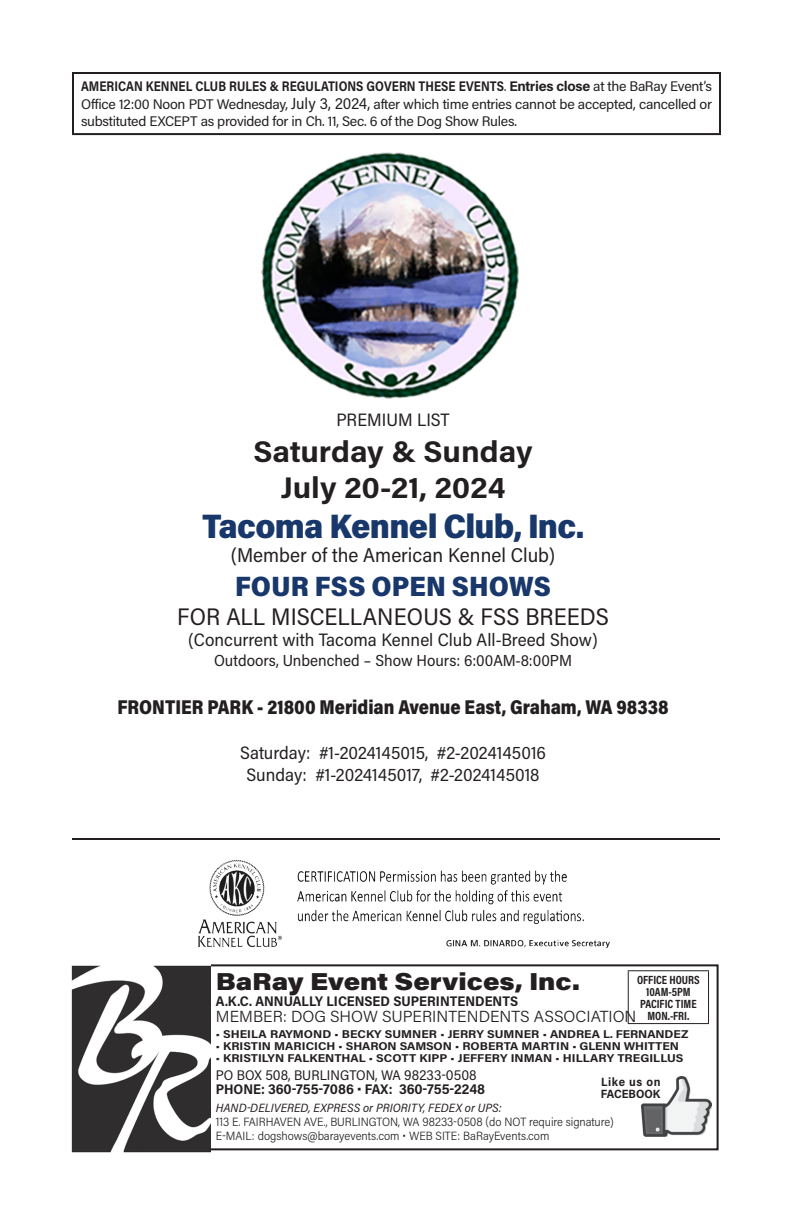
<style>
.page{position:relative;width:792px;height:1224px;background:#fff}
.page>*{position:absolute;margin:0;border:0;box-sizing:border-box;transform-origin:0 0}
.MainText27{font:900 34px "Acumin Pro Semi Cond";letter-spacing:-.02em;color:#18376a}
.MainText27-2{font:700 30px "Acumin Pro Semi Cond";letter-spacing:-.005em;color:#231f20;scale:1.1 1}
.MainText27-3{font:900 28px "Acumin Pro Semi Cond";color:#18376a}
.MainText27-4{font:24px "Acumin Pro Semi Cond";color:#231f20}
.t1{font:900 24px "Acumin Pro Wide";color:#231f20}
.MainText27-5{font:900 20px "Acumin Pro Semi Cond";color:#231f20;scale:.9 1}
.MainText27-6{font:20px "Acumin Pro Semi Cond";color:#231f20}
.MainText27-7{font:18px "Acumin Pro Semi Cond";color:#231f20}
.MainText27-8{font:16px "Acumin Pro Semi Cond";color:#231f20}
.MainText27-9{font:300 16px "Acumin Pro";color:#231f20}
.MainText27-10{font:14px/17.4px "Acumin Pro Semi Cond";letter-spacing:-.015em;color:#231f20;text-align:justify;scale:.9 1}
.t2{font:700 14px "Acumin Pro Semi Cond";color:#231f20}
.MainText27-11{font:14px "Acumin Pro Semi Cond";letter-spacing:-.015em;color:#231f20}
.t3{font:300 12px "Acumin Pro Semi Cond";letter-spacing:-.005em;color:#231f20}
.t4{font:italic 12px "Acumin Pro Semi Cond";letter-spacing:.005em;color:#231f20}
.MainText27-12{font:700 12px "Acumin Pro Cond";color:#231f20}
.t5{font:700 12px "Acumin Pro Semi Cond";letter-spacing:.005em;color:#231f20}
.t6{font:700 11.4px "Acumin Pro Semi Cond";color:#231f20;scale:1.16 1}
.s1{font-weight:700}
.s2{font-size:16px}
</style>
<div class="page">
<hr style="left:72px;top:72px;width:649px;height:2px;background:#231f20">
<hr style="left:72px;top:74px;width:2px;height:59px;background:#231f20">
<hr style="left:719px;top:74px;width:2px;height:59px;background:#231f20">
<hr style="left:72px;top:133px;width:649px;height:2px;background:#231f20">
<img style="left:261px;top:152px;width:258px;height:247px">
<hr style="left:72px;top:838px;width:648px;height:2px;background:#231f20">
<img style="left:198px;top:860px;width:412px;height:89px">
<div style="left:71px;top:964px;width:648px;height:186px;border:2px solid #231f20"></div>
<img style="left:642px;top:1077px;width:70px;height:60px">
<hr style="left:628px;top:970px;width:81px;height:1px;background:#231f20">
<hr style="left:628px;top:971px;width:1px;height:52px;background:#231f20">
<hr style="left:708px;top:971px;width:1px;height:52px;background:#231f20">
<hr style="left:628px;top:1023px;width:81px;height:1px;background:#231f20">
<img style="left:71px;top:964px;width:140px;height:189px">
<p class="MainText27-10" style="left:81px;top:77px;width:703px"><span class="s1">AMERICAN KENNEL CLUB RULES &amp; REGULATIONS GOVERN THESE EVENTS</span>. <span class="s1">Entries close</span> at the BaRay Event’s Office 12:00 Noon PDT Wednesday, <span class="s2">July 3, 2024,</span> after which time entries cannot be accepted, cancelled or substituted EXCEPT as provided for in Ch. 11, Sec. 6 of the Dog Show Rules.</p>
<p class="MainText27-7" style="left:336px;top:407px;width:115px">PREMIUM LIST</p>
<p class="MainText27-2" style="left:253px;top:430px;width:255px">Saturday &amp; Sunday</p>
<p class="MainText27-2" style="left:281px;top:466px;width:206px">July 20-21, 2024</p>
<p class="MainText27" style="left:202px;top:503px;width:383px">Tacoma Kennel Club, Inc.</p>
<p class="MainText27-6" style="left:231px;top:542px;width:326px">(Member of the American Kennel Club)</p>
<p class="MainText27-3" style="left:235px;top:567px;width:318px">FOUR FSS OPEN SHOWS</p>
<p class="MainText27-4" style="left:177px;top:600px;width:433px">FOR ALL MISCELLANEOUS &amp; FSS BREEDS</p>
<p class="MainText27-7" style="left:188px;top:628px;width:411px">(Concurrent with Tacoma Kennel Club All-Breed Show)</p>
<p class="MainText27-8" style="left:214px;top:649px;width:359px">Outdoors, Unbenched – Show Hours: 6:00AM-8:00PM</p>
<p class="MainText27-5" style="left:117px;top:693px;width:614px">FRONTIER PARK - 21800 Meridian Avenue East, Graham, WA 98338</p>
<p class="MainText27-7" style="left:240px;top:740px;width:308px">Saturday: #1-2024145015, #2-2024145016</p>
<p class="MainText27-7" style="left:247px;top:762px;width:295px">Sunday: #1-2024145017, #2-2024145018</p>
<p class="t1" style="left:216px;top:964px;width:366px">BaRay Event Services, Inc.</p>
<p class="t2" style="left:216px;top:991px;width:304px">A.K.C. ANNUALLY LICENSED SUPERINTENDENTS</p>
<p class="MainText27-9" style="left:216px;top:1005px;width:422px">MEMBER: DOG SHOW SUPERINTENDENTS ASSOCIATION</p>
<p class="t6" style="left:216px;top:1026px;width:409px">• SHEILA RAYMOND • BECKY SUMNER • JERRY SUMNER • ANDREA L. FERNANDEZ</p>
<p class="t6" style="left:216px;top:1038px;width:401px">• KRISTIN MARICICH • SHARON SAMSON • ROBERTA MARTIN • GLENN WHITTEN</p>
<p class="t6" style="left:216px;top:1050px;width:405px">• KRISTILYN FALKENTHAL • SCOTT KIPP • JEFFERY INMAN • HILLARY TREGILLUS</p>
<p class="MainText27-11" style="left:216px;top:1065px;width:262px">PO BOX 508, BURLINGTON, WA 98233-0508</p>
<p class="t2" style="left:216px;top:1079px;width:271px">PHONE: 360-755-7086 • FAX: 360-755-2248</p>
<p class="t4" style="left:216px;top:1099px;width:288px">HAND-DELIVERED, EXPRESS or PRIORITY, FEDEX or UPS:</p>
<p class="t3" style="left:216px;top:1113px;width:399px">113 E. FAIRHAVEN AVE., BURLINGTON, WA 98233-0508 (do NOT require signature)</p>
<p class="t3" style="left:216px;top:1127px;width:335px">E-MAIL: dogshows@barayevents.com • WEB SITE: BaRayEvents.com</p>
<p class="MainText27-12" style="left:637px;top:972px;width:64px">OFFICE HOURS</p>
<p class="MainText27-12" style="left:646px;top:984px;width:46px">10AM-5PM</p>
<p class="MainText27-12" style="left:640px;top:996px;width:58px">PACIFIC TIME</p>
<p class="MainText27-12" style="left:647px;top:1008px;width:43px">MON.-FRI.</p>
<p class="t5" style="left:601px;top:1073px;width:61px">Like us on</p>
<p class="t5" style="left:601px;top:1085px;width:61px">FACEBOOK</p>
</div>
